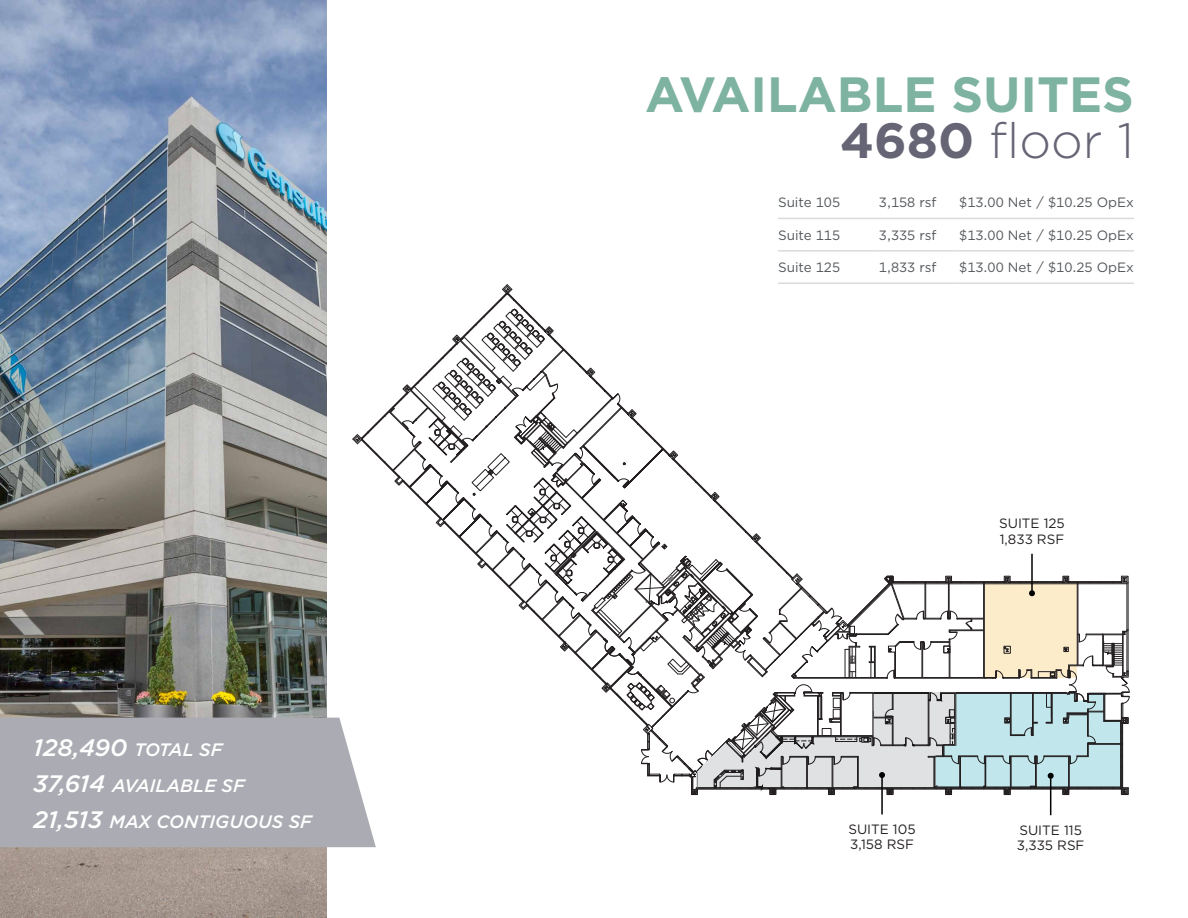
<style>
.page{position:relative;width:1188px;height:918px;background:#fff}
.page>*{position:absolute;margin:0;border:0;box-sizing:border-box;transform-origin:0 0}
.t1{font:700 49.5px/46.5px "Gotham";color:#7db3a0;text-align:right}
.t2{font:italic 500 23.85px "Gotham";color:#fff}
.t3{font:italic 500 18px/36px "Gotham";color:#fff}
.t4{font:13.5px "Gotham";color:#53575a}
.t5{font:13.5px/15.3px "Gotham";color:#231f20}
.s1{font-size:18px}
.s2{font-size:23.85px}
.s3{color:#656575}
.s4{font-weight:300;color:#656575}
</style>
<div class="page">
<img style="left:0;top:0;width:326px;height:918px">
<div style="left:0;top:718px;width:376px;height:129px;background:#abacb3"></div>
<hr style="left:1050px;top:776px;width:1px;height:39px;background:#000101">
<hr style="left:778px;top:282px;width:101px;height:2px;background:#dadbdb">
<hr style="left:879px;top:282px;width:78px;height:2px;background:#dadbdb">
<hr style="left:957px;top:282px;width:177px;height:2px;background:#dadbdb">
<hr style="left:778px;top:218px;width:101px;height:1px;background:#dadbdb">
<hr style="left:879px;top:218px;width:78px;height:1px;background:#dadbdb">
<hr style="left:957px;top:218px;width:177px;height:1px;background:#dadbdb">
<hr style="left:778px;top:250px;width:101px;height:2px;background:#dadbdb">
<hr style="left:879px;top:250px;width:78px;height:2px;background:#dadbdb">
<hr style="left:957px;top:250px;width:177px;height:2px;background:#dadbdb">
<hr style="left:881px;top:775px;width:2px;height:39px;background:#000101">
<svg style="left:352px;top:284px;width:777px;height:511px"></svg>
<h2 class="t2" style="left:34px;top:732px;width:191px">128,490 <span class="s1">TOTAL SF</span></h2>
<h3 class="t3" style="left:34px;top:767px;width:280px"><span class="s2">37,614</span> AVAILABLE SF<br><span class="s2">21,513</span> MAX CONTIGUOUS SF</h3>
<h1 class="t1" style="left:645px;top:71px;width:490px">AVAILABLE SUITES<br><span class="s3">4680</span> <span class="s4">floor 1</span></h1>
<p class="t4" style="left:778px;top:194px;width:64px">Suite 105</p>
<p class="t4" style="left:879px;top:194px;width:59px">3,158 rsf</p>
<p class="t4" style="left:959px;top:194px;width:176px">$13.00 Net / $10.25 OpEx</p>
<p class="t4" style="left:778px;top:227px;width:64px">Suite 115</p>
<p class="t4" style="left:879px;top:227px;width:59px">3,335 rsf</p>
<p class="t4" style="left:959px;top:227px;width:176px">$13.00 Net / $10.25 OpEx</p>
<p class="t4" style="left:778px;top:259px;width:64px">Suite 125</p>
<p class="t4" style="left:879px;top:259px;width:59px">1,833 rsf</p>
<p class="t4" style="left:959px;top:259px;width:176px">$13.00 Net / $10.25 OpEx</p>
<p class="t5" style="left:999px;top:516px;width:67px">SUITE 125<br>1,833 RSF</p>
<p class="t5" style="left:848px;top:821px;width:69px">SUITE 105<br>3,158 RSF</p>
<p class="t5" style="left:1017px;top:822px;width:69px">SUITE 115<br>3,335 RSF</p>
</div>
